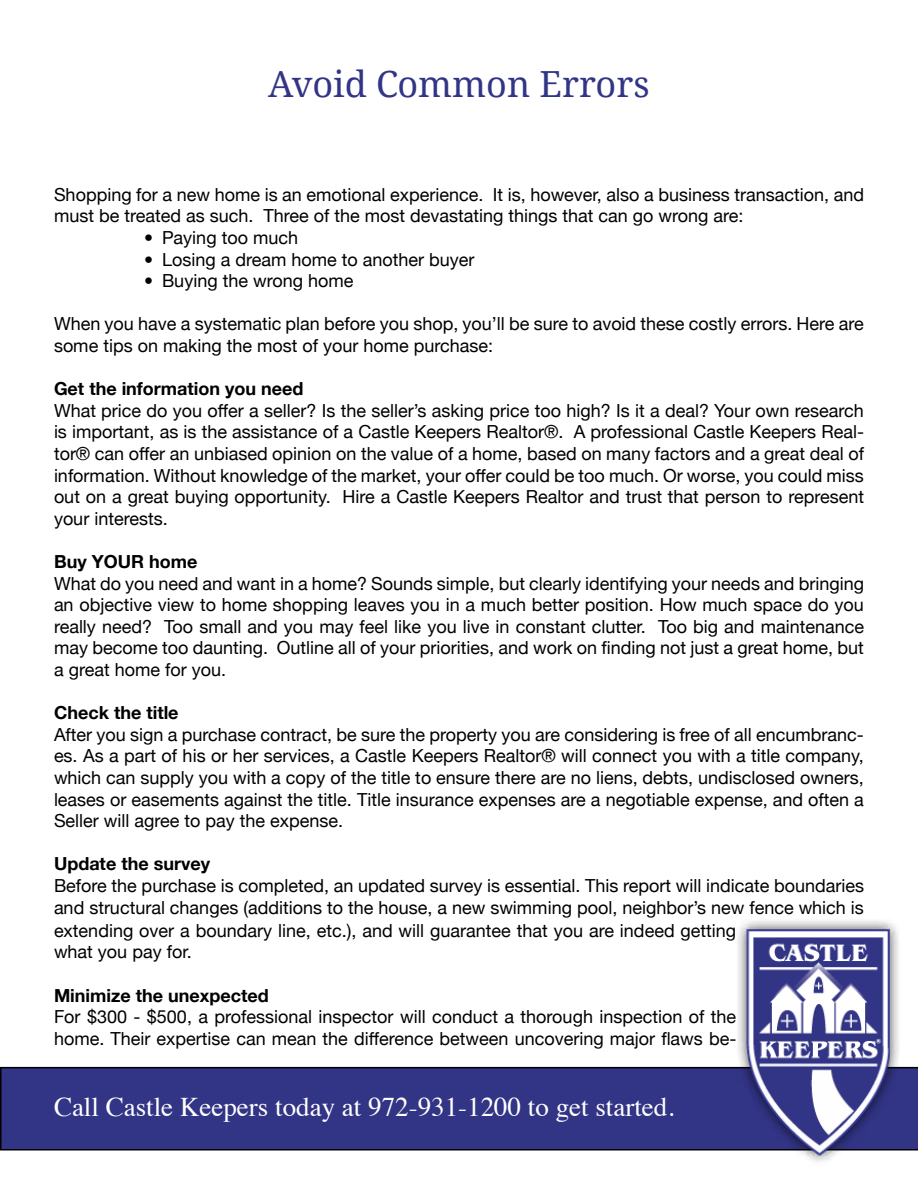
<style>
.page{position:relative;width:918px;height:1188px;background:#fff}
.page>*{position:absolute;margin:0;border:0;box-sizing:border-box;transform-origin:0 0}
.t1{font:36px "Droid Serif";color:#323485}
.t2{font:27px "Times";color:#fff}
.t3{font:18px/21.6px "Helvetica Neue";color:#000}
.t4{font:700 18px "Helvetica Neue";color:#000}
</style>
<div class="page">
<div style="left:0;top:1067px;width:918px;height:83px;background:#323485"></div>
<img style="left:736px;top:920px;width:164px;height:242px">
<h1 class="t1" style="left:268px;top:61px;width:383px">Avoid Common Errors</h1>
<p class="t3" style="left:54px;top:182px;width:812px">Shopping for a new home is an emotional experience. It is, however, also a business transaction, and must be treated as such. Three of the most devastating things that can go wrong are:</p>
<p class="t3" style="left:144px;top:225px;width:156px">• Paying too much</p>
<p class="t3" style="left:144px;top:247px;width:332px">• Losing a dream home to another buyer</p>
<p class="t3" style="left:144px;top:269px;width:211px">• Buying the wrong home</p>
<p class="t3" style="left:54px;top:312px;width:811px">When you have a systematic plan before you shop, you’ll be sure to avoid these costly errors. Here are some tips on making the most of your home purchase:</p>
<p class="t4" style="left:54px;top:372px;width:251px">Get the information you need</p>
<p class="t3" style="left:54px;top:398px;width:812px;text-align:justify">What price do you offer a seller? Is the seller’s asking price too high? Is it a deal? Your own research is important, as is the assistance of a Castle Keepers Realtor®. A professional Castle Keepers Real&shy;tor® can offer an unbiased opinion on the value of a home, based on many factors and a great deal of information. Without knowledge of the market, your offer could be too much. Or worse, you could miss out on a great buying opportunity. Hire a Castle Keepers Realtor and trust that person to represent your interests.</p>
<p class="t4" style="left:54px;top:545px;width:145px">Buy YOUR home</p>
<p class="t3" style="left:54px;top:571px;width:812px;text-align:justify">What do you need and want in a home? Sounds simple, but clearly identifying your needs and bringing an objective view to home shopping leaves you in a much better position. How much space do you really need? Too small and you may feel like you live in constant clutter. Too big and maintenance may become too daunting. Outline all of your priorities, and work on finding not just a great home, but a great home for you.</p>
<p class="t4" style="left:54px;top:696px;width:126px">Check the title</p>
<p class="t3" style="left:54px;top:722px;width:811px;text-align:justify">After you sign a purchase contract, be sure the property you are considering is free of all encumbranc&shy;es. As a part of his or her services, a Castle Keepers Realtor® will connect you with a title company, which can supply you with a copy of the title to ensure there are no liens, debts, undisclosed owners, leases or easements against the title. Title insurance expenses are a negotiable expense, and often a Seller will agree to pay the expense.</p>
<p class="t4" style="left:54px;top:848px;width:158px">Update the survey</p>
<p class="t3" style="left:54px;top:873px;width:812px">Before the purchase is completed, an updated survey is essential. This report will indicate boundaries and structural changes (additions to the house, a new swimming pool, neighbor’s new fence which is</p>
<p class="t3" style="left:54px;top:918px;width:684px">extending over a boundary line, etc.), and will guarantee that you are indeed getting what you pay for.</p>
<p class="t4" style="left:54px;top:979px;width:216px">Minimize the unexpected</p>
<p class="t3" style="left:54px;top:1005px;width:684px">For $300 - $500, a professional inspector will conduct a thorough inspection of the home. Their expertise can mean the difference between uncovering major flaws be-</p>
<h2 class="t2" style="left:54px;top:1082px;width:622px">Call Castle Keepers today at 972-931-1200 to get started.</h2>
</div>
